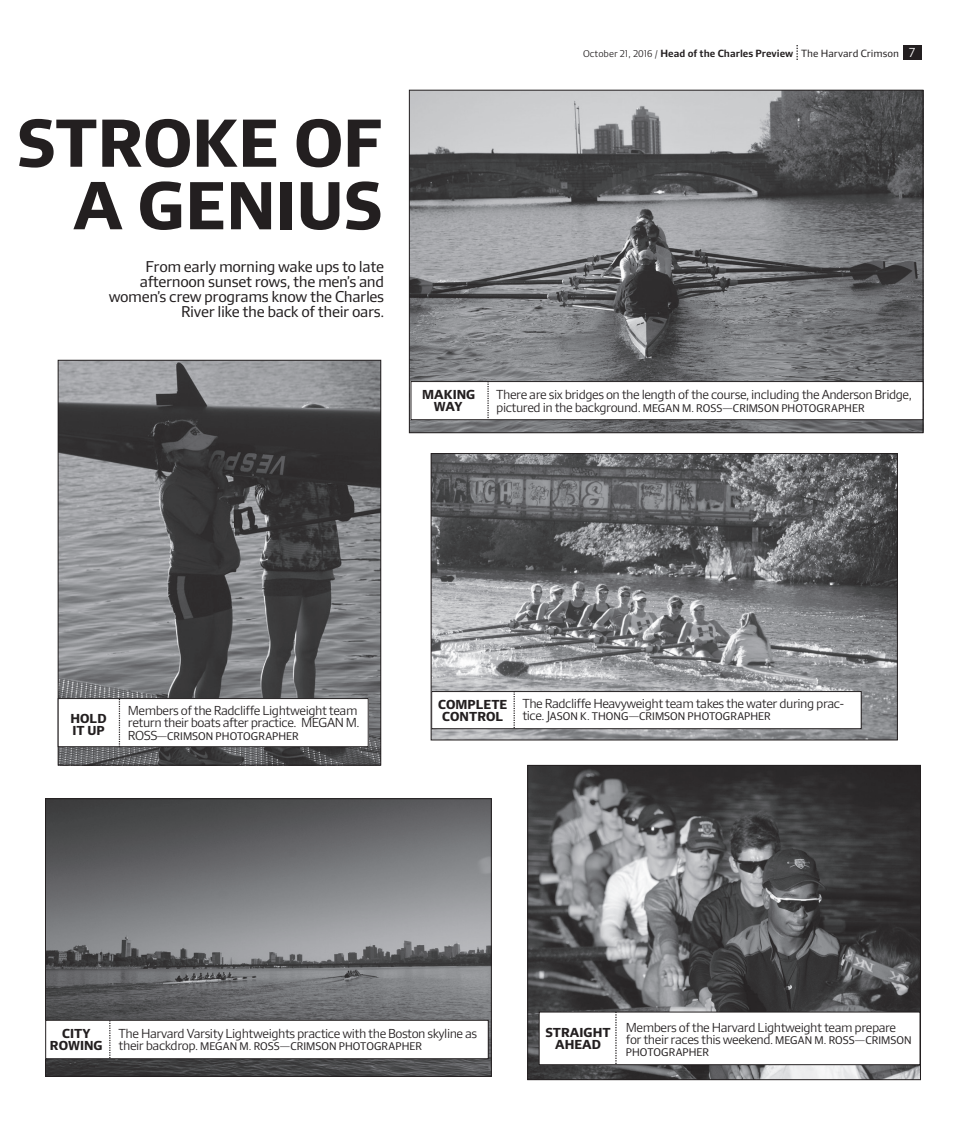
<style>
.page{position:relative;width:968px;height:1125px;background:#fff}
.page>*{position:absolute;margin:0;border:0;box-sizing:border-box;transform-origin:0 0}
.t1{font:700 65px/62.5px "Sueca Sans";color:#231f20;text-align:right}
.t2{font:15px/15px "Sueca Sans";letter-spacing:-.025em;color:#231f20;text-align:right}
.t3{font:300 12.5px/12.5px "Sueca Sans";letter-spacing:-.04em;color:#231f20}
.t4{font:700 12.5px/12.5px "Sueca Sans";color:#231f20;text-align:center}
.t5{font:10.62px "Sueca Headline Sans";color:#231f20}
.t6{font:600 10px "Sueca Sans";color:#231f20}
.s1{font-weight:300;font-size:9.38px}
.s2{font-weight:400}
.s3{font-weight:300;font-size:12.5px;color:#fff}
.s4{font-family:"Sueca Sans";font-weight:300;font-size:12.5px}
.s5{font-family:"Sueca Headline Sans";font-weight:400;font-size:10.62px}
</style>
<div class="page">
<img style="left:60px;top:362px;width:319px;height:401px">
<div style="left:58px;top:360px;width:323px;height:405px;border:1px solid #231f20"></div>
<img style="left:433px;top:455px;width:462px;height:283px">
<div style="left:431px;top:453px;width:466px;height:287px;border:1px solid #231f20"></div>
<img style="left:47px;top:800px;width:442px;height:275px">
<div style="left:45px;top:798px;width:446px;height:279px;border:1px solid #231f20"></div>
<div style="left:46px;top:1020px;width:442px;height:39px;background:#fff"></div>
<div style="left:45px;top:1020px;width:443px;height:39px;border:1px solid #231f20"></div>
<svg style="left:109px;top:1020px;width:1px;height:38px"></svg>
<div style="left:58px;top:699px;width:310px;height:48px;background:#fff"></div>
<div style="left:58px;top:698px;width:310px;height:49px;border:1px solid #231f20"></div>
<svg style="left:119px;top:699px;width:1px;height:48px"></svg>
<img style="left:529px;top:767px;width:389px;height:311px">
<div style="left:527px;top:765px;width:393px;height:315px;border:1px solid #231f20"></div>
<div style="left:539px;top:1012px;width:381px;height:53px;background:#fff"></div>
<div style="left:539px;top:1012px;width:381px;height:53px;border:1px solid #231f20"></div>
<svg style="left:615px;top:1012px;width:1px;height:52px"></svg>
<img style="left:411px;top:92px;width:510px;height:339px">
<div style="left:431px;top:692px;width:430px;height:37px;background:#fff"></div>
<div style="left:431px;top:691px;width:430px;height:38px;border:1px solid #231f20"></div>
<svg style="left:513px;top:691px;width:2px;height:37px"></svg>
<div style="left:411px;top:382px;width:512px;height:38px;background:#fff"></div>
<div style="left:410px;top:381px;width:513px;height:39px;border:1px solid #231f20"></div>
<svg style="left:487px;top:381px;width:1px;height:37px"></svg>
<div style="left:903px;top:45px;width:18px;height:15px;background:#231f20"></div>
<svg style="left:796px;top:45px;width:1px;height:15px"></svg>
<h1 class="t1" style="left:17px;top:112px;width:367px">STROKE OF<br>A GENIUS</h1>
<p class="t2" style="left:109px;top:259px;width:277px">From early morning wake ups to late afternoon sunset rows, the men’s and women’s crew programs know the Charles River like the back of their oars.</p>
<p class="t6" style="left:583px;top:47px;width:334px"><span class="s1">October 21, 2016 /</span> Head of the Charles Preview <span class="s2">The Harvard Crimson</span> <span class="s3">7</span></p>
<p class="t4" style="left:422px;top:388px;width:55px">MAKING<br>WAY</p>
<p class="t3" style="left:496px;top:389px;width:417px">There are six bridges on the length of the course, including the Anderson Bridge,</p>
<p class="t5" style="left:496px;top:402px;width:370px"><span class="s4">pictured in the background.</span> MEGAN M. ROSS—CRIMSON PHOTOGRAPHER</p>
<p class="t4" style="left:71px;top:712px;width:38px;text-align:left">HOLD<br>IT UP</p>
<p class="t3" style="left:128px;top:704px;width:233px">Members of the Radcliffe Lightweight team return their boats after practice. MEGAN M.</p>
<p class="t5" style="left:128px;top:730px;width:172px"><span class="s4">ROSS</span>—CRIMSON PHOTOGRAPHER</p>
<p class="t4" style="left:438px;top:698px;width:71px">COMPLETE<br>CONTROL</p>
<p class="t3" style="left:522px;top:697px;width:323px">The Radcliffe Heavyweight team takes the water during prac-</p>
<p class="t5" style="left:522px;top:710px;width:250px"><span class="s4">tice. J</span>ASON K. THONG—CRIMSON PHOTOGRAPHER</p>
<p class="t4" style="left:50px;top:1027px;width:54px">CITY<br>ROWING</p>
<p class="t3" style="left:119px;top:1027px;width:360px">The Harvard Varsity Lightweights practice with the Boston skyline as</p>
<p class="t5" style="left:119px;top:1040px;width:305px"><span class="s4">their backdrop.</span> MEGAN M. ROSS—CRIMSON PHOTOGRAPHER</p>
<p class="t4" style="left:545px;top:1026px;width:66px">STRAIGHT<br>AHEAD</p>
<p class="t3" style="left:626px;top:1021px;width:287px">Members of the Harvard Lightweight team prepare for their races this weekend. <span class="s5">MEGAN M. ROSS—CRIMSON</span></p>
<p class="t5" style="left:626px;top:1045px;width:85px">PHOTOGRAPHER</p>
</div>
